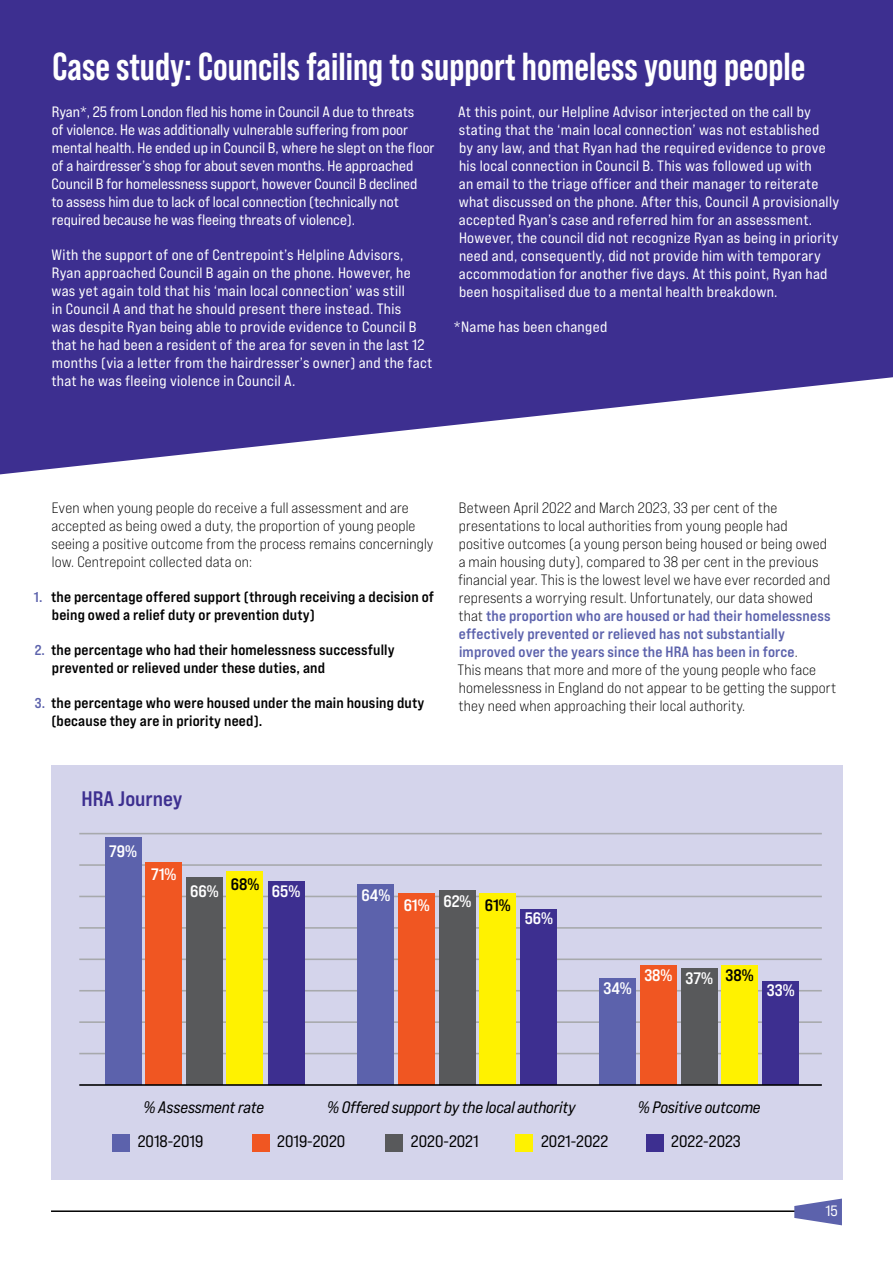
<style>
.page{position:relative;width:893px;height:1263px;background:#fff}
.page>*{position:absolute;margin:0;border:0;box-sizing:border-box;transform-origin:0 0}
.t1{font:700 39px "Bebas Neue Pro";color:#fff}
.t2{font:21px "Bebas Neue Pro Exp Bd";color:#3d2f90}
.t3{font:16.65px "Bebas Neue Pro Exp It";letter-spacing:-.01em;color:#000}
.t4{font:16.65px "Bebas Neue Pro Exp Rg";color:#000}
.t5{font:16.65px "Bebas Neue Pro Exp Bd";color:#fff}
.t6{font:15px/18px "Bebas Neue Pro Exp Rg";letter-spacing:.02em;color:#fff}
.t7{font:15px/18px "Bebas Neue Pro Exp Bk";letter-spacing:.01em;color:#000}
.t8{font:15px/18px "Bebas Neue Pro Exp Rg";color:#fff}
.t9{font:15px/18px "Bebas Neue Pro Exp Bd";letter-spacing:.01em;color:#000}
.t10{font:15px/18px "Bebas Neue Pro Exp Bd";letter-spacing:.01em;color:#5c62ac}
.s1{font-size:14.25px;color:#5c62ac}
.s2{font-family:"Bebas Neue Pro Exp Bk";color:#000}
.s3{color:#000}
</style>
<div class="page">
<svg style="left:0;top:0;width:893px;height:474px;background:#50449b"></svg>
<div style="left:51px;top:765px;width:791px;height:414px;background:#d4d4eb"></div>
<hr style="left:80px;top:1053px;width:741px;height:1px;background:#a7a9ac">
<hr style="left:80px;top:1021px;width:741px;height:2px;background:#a7a9ac">
<hr style="left:80px;top:990px;width:741px;height:1px;background:#a7a9ac">
<hr style="left:80px;top:958px;width:741px;height:2px;background:#a7a9ac">
<hr style="left:80px;top:927px;width:741px;height:2px;background:#a7a9ac">
<hr style="left:80px;top:896px;width:741px;height:1px;background:#a7a9ac">
<hr style="left:80px;top:864px;width:741px;height:2px;background:#a7a9ac">
<hr style="left:80px;top:833px;width:741px;height:1px;background:#a7a9ac">
<div style="left:186px;top:877px;width:37px;height:207px;background:#58595b"></div>
<div style="left:145px;top:862px;width:37px;height:222px;background:#f05622"></div>
<div style="left:227px;top:871px;width:36px;height:213px;background:#fff200"></div>
<div style="left:105px;top:837px;width:36px;height:247px;background:#5c62ac"></div>
<div style="left:112px;top:1133px;width:18px;height:18px;background:#5c62ac"></div>
<div style="left:252px;top:1133px;width:17px;height:18px;background:#f05622"></div>
<div style="left:385px;top:1133px;width:18px;height:18px;background:#58595b"></div>
<div style="left:515px;top:1133px;width:18px;height:18px;background:#fff200"></div>
<div style="left:646px;top:1133px;width:17px;height:18px;background:#3d2f90"></div>
<div style="left:268px;top:880px;width:36px;height:204px;background:#3d2f90"></div>
<div style="left:439px;top:890px;width:37px;height:194px;background:#58595b"></div>
<div style="left:398px;top:893px;width:37px;height:191px;background:#f05622"></div>
<div style="left:479px;top:893px;width:37px;height:191px;background:#fff200"></div>
<div style="left:358px;top:884px;width:36px;height:200px;background:#5c62ac"></div>
<div style="left:521px;top:909px;width:36px;height:175px;background:#3d2f90"></div>
<div style="left:681px;top:968px;width:37px;height:116px;background:#58595b"></div>
<div style="left:640px;top:965px;width:37px;height:119px;background:#f05622"></div>
<div style="left:721px;top:965px;width:37px;height:119px;background:#fff200"></div>
<div style="left:599px;top:978px;width:37px;height:106px;background:#5c62ac"></div>
<div style="left:762px;top:981px;width:37px;height:103px;background:#3d2f90"></div>
<hr style="left:80px;top:1084px;width:741px;height:2px;background:#000">
<hr style="left:51px;top:1210px;width:776px;height:2px;background:#000">
<svg style="left:794px;top:1198px;width:48px;height:27px"></svg>
<h1 class="t1" style="left:53px;top:44px;width:754px">Case study: Councils failing to support homeless young people</h1>
<p class="t8" style="left:51px;top:102px;width:385px">Ryan*, 25 from London fled his home in Council A due to threats<br>of violence. He was additionally vulnerable suffering from poor mental health. He ended up in Council B, where he slept on the floor of a hairdresser’s shop for about seven months. He approached Council B for homelessness support, however Council B declined<br>to assess him due to lack of local connection (technically not required because he was fleeing threats of violence).</p>
<p class="t6" style="left:51px;top:245px;width:382px">With the support of one of Centrepoint’s Helpline Advisors, Ryan approached Council B again on the phone. However, he was yet again told that his ‘main local connection’ was still<br>in Council A and that he should present there instead. This<br>was despite Ryan being able to provide evidence to Council B that he had been a resident of the area for seven in the last 12 months (via a letter from the hairdresser’s owner) and the fact that he was fleeing violence in Council A.</p>
<p class="t6" style="left:458px;top:102px;width:383px">At this point, our Helpline Advisor interjected on the call by stating that the ‘main local connection’ was not established<br>by any law, and that Ryan had the required evidence to prove his local connection in Council B. This was followed up with<br>an email to the triage officer and their manager to reiterate what discussed on the phone. After this, Council A provisionally accepted Ryan’s case and referred him for an assessment.<br>However, the council did not recognize Ryan as being in priority need and, consequently, did not provide him with temporary accommodation for another five days. At this point, Ryan had been hospitalised due to a mental health breakdown.</p>
<p class="t6" style="left:454px;top:317px;width:155px">*Name has been changed</p>
<p class="t7" style="left:52px;top:498px;width:384px">Even when young people do receive a full assessment and are accepted as being owed a duty, the proportion of young people seeing a positive outcome from the process remains concerningly low. Centrepoint collected data on:</p>
<p class="t9" style="left:52px;top:587px;width:384px;text-indent:-18px"><span class="s1">1.</span> the percentage offered support (through receiving a decision of being owed a relief duty or prevention duty)</p>
<p class="t9" style="left:52px;top:640px;width:344px;text-indent:-17px"><span class="s1">2.</span> the percentage who had their homelessness successfully prevented or relieved under these duties, and</p>
<p class="t9" style="left:51px;top:693px;width:374px;text-indent:-17px"><span class="s1">3.</span> the percentage who were housed under the main housing duty (because they are in priority need).</p>
<p class="t7" style="left:458px;top:498px;width:374px">Between April 2022 and March 2023, 33 per cent of the presentations to local authorities from young people had positive outcomes (a young person being housed or being owed a main housing duty), compared to 38 per cent in the previous financial year. This is the lowest level we have ever recorded and represents a worrying result. Unfortunately, our data showed</p>
<p class="t10" style="left:458px;top:606px;width:374px"><span class="s2">that</span> the proportion who are housed or had their homelessness effectively prevented or relieved has not substantially improved over the years since the HRA has been in force<span class="s2">.</span></p>
<p class="t7" style="left:458px;top:660px;width:380px">This means that more and more of the young people who face homelessness in England do not appear to be getting the support they need when approaching their local authority.</p>
<h2 class="t2" style="left:82px;top:785px;width:103px">HRA Journey</h2>
<p class="t5" style="left:109px;top:841px;width:29px">79%</p>
<p class="t5" style="left:151px;top:864px;width:27px">71%</p>
<p class="t5" style="left:190px;top:880px;width:111px">66% <sup>68%</sup> 65%</p>
<p class="t5" style="left:361px;top:885px;width:30px">64%</p>
<p class="t5" style="left:404px;top:893px;width:109px">61% 62% <span class="s3">61%</span></p>
<p class="t5" style="left:525px;top:908px;width:30px">56%</p>
<p class="t5" style="left:603px;top:978px;width:30px">34%</p>
<p class="t5" style="left:644px;top:966px;width:111px">38% 37% <span class="s3">38%</span></p>
<p class="t5" style="left:767px;top:980px;width:29px">33%</p>
<p class="t3" style="left:144px;top:1096px;width:122px">% Assessment rate</p>
<p class="t3" style="left:327px;top:1096px;width:250px">% Offered support by the local authority</p>
<p class="t3" style="left:638px;top:1096px;width:124px">% Positive outcome</p>
<p class="t4" style="left:138px;top:1131px;width:67px">2018-2019</p>
<p class="t4" style="left:277px;top:1131px;width:70px">2019-2020</p>
<p class="t4" style="left:411px;top:1131px;width:69px">2020-2021</p>
<p class="t4" style="left:541px;top:1131px;width:69px">2021-2022</p>
<p class="t4" style="left:671px;top:1131px;width:71px">2022-2023</p>
<p class="t6" style="left:826px;top:1201px;width:14px">15</p>
</div>
